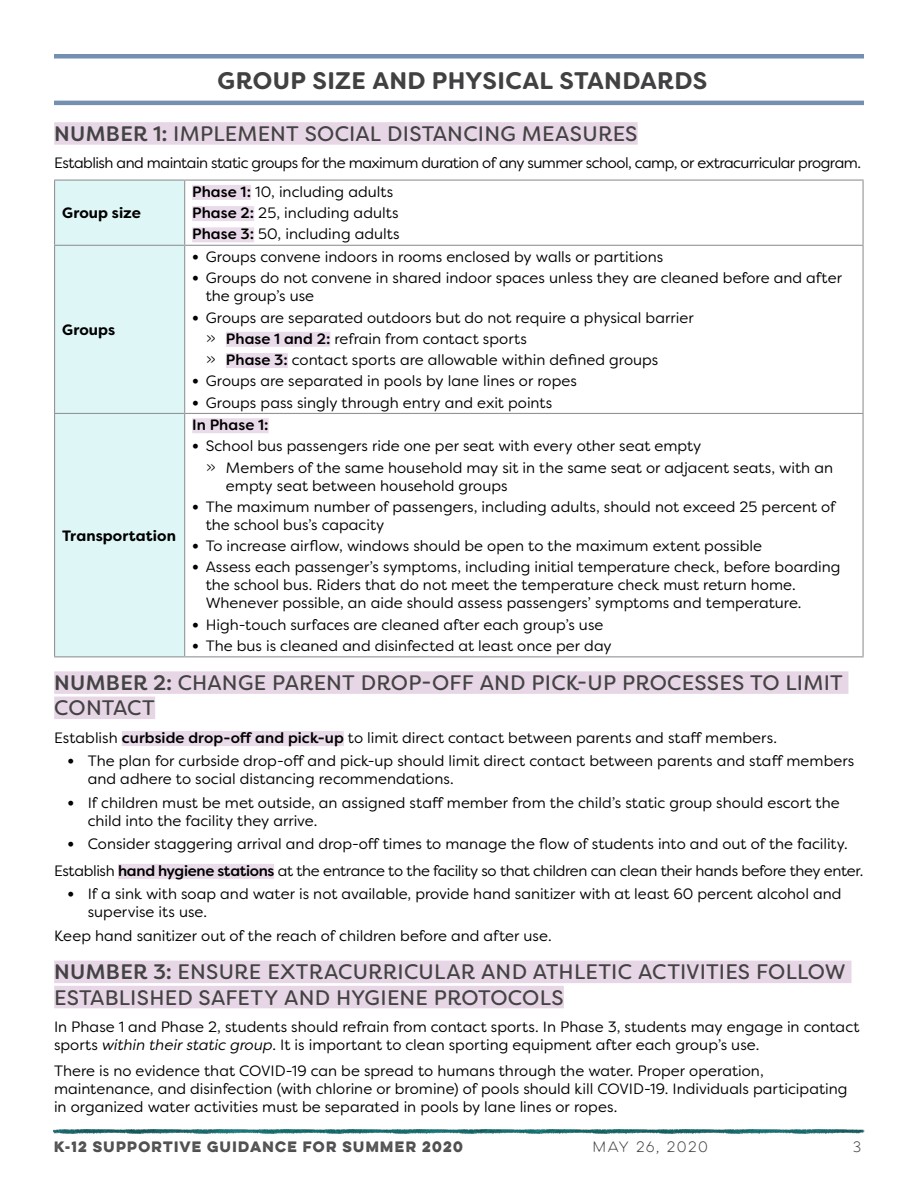
<style>
.page{position:relative;width:918px;height:1188px;background:#fff}
.page>*{position:absolute;margin:0;border:0;box-sizing:border-box;transform-origin:0 0}
.t1{font:700 24px "Filson Soft";letter-spacing:.015em;color:#414042}
.Subhead{font:21px/25.2px "Filson Soft";letter-spacing:.005em;color:#434343}
.Body{font:15px/18px "Filson Soft";color:#000}
.Body-2{font:15px "Filson Soft";letter-spacing:-.025em;color:#000}
.Body-3{font:15px "Filson Soft";letter-spacing:-.035em;color:#000}
.t2{font:700 15px "Filson Soft";letter-spacing:.01em;color:#000}
.t3{font:500 15px "Filson Soft";letter-spacing:.005em;color:#000}
.t4{font:700 13.5px "Lulo One";letter-spacing:-.13em;color:#4d4d4f}
.t5{font:13.5px "Lulo One";letter-spacing:-.1em;color:#414042}
.s1{font-weight:500}
.s2{font-family:"Lulo One";font-weight:700}
.s3{font-family:"Lulo One"}
.s4{font-style:italic}
</style>
<div class="page">
<img style="left:54px;top:1129px;width:810px;height:5px">
<hr style="left:54px;top:54px;width:810px;height:4px;background:#758fb1">
<hr style="left:54px;top:101px;width:810px;height:4px;background:#758fb1">
<div style="left:54px;top:122px;width:584px;height:23px;background:#e7d6e6"></div>
<div style="left:54px;top:671px;width:794px;height:23px;background:#e7d6e6"></div>
<div style="left:54px;top:697px;width:101px;height:22px;background:#e7d6e6"></div>
<div style="left:122px;top:731px;width:222px;height:15px;background:#e9dbe9"></div>
<div style="left:118px;top:864px;width:156px;height:15px;background:#e9dbe9"></div>
<div style="left:54px;top:961px;width:798px;height:22px;background:#e7d6e6"></div>
<div style="left:54px;top:986px;width:510px;height:22px;background:#e7d6e6"></div>
<div style="left:55px;top:181px;width:129px;height:475px;background:#dff6f7"></div>
<hr style="left:54px;top:180px;width:131px;height:1px;background:#939598">
<hr style="left:54px;top:181px;width:1px;height:64px;background:#939598">
<hr style="left:185px;top:180px;width:679px;height:1px;background:#939598">
<hr style="left:184px;top:181px;width:1px;height:64px;background:#939598">
<hr style="left:862px;top:181px;width:2px;height:64px;background:#939598">
<hr style="left:54px;top:245px;width:131px;height:1px;background:#939598">
<hr style="left:54px;top:246px;width:1px;height:167px;background:#939598">
<hr style="left:185px;top:245px;width:679px;height:1px;background:#939598">
<hr style="left:184px;top:246px;width:1px;height:167px;background:#939598">
<hr style="left:862px;top:246px;width:2px;height:167px;background:#939598">
<hr style="left:54px;top:413px;width:131px;height:1px;background:#939598">
<hr style="left:54px;top:414px;width:1px;height:242px;background:#939598">
<hr style="left:185px;top:413px;width:679px;height:1px;background:#939598">
<hr style="left:184px;top:414px;width:1px;height:242px;background:#939598">
<hr style="left:862px;top:414px;width:2px;height:242px;background:#939598">
<hr style="left:54px;top:656px;width:131px;height:1px;background:#939598">
<hr style="left:185px;top:656px;width:679px;height:1px;background:#939598">
<div style="left:192px;top:185px;width:59px;height:15px;background:#e9dbe9"></div>
<div style="left:192px;top:206px;width:62px;height:15px;background:#e9dbe9"></div>
<div style="left:192px;top:227px;width:62px;height:15px;background:#e9dbe9"></div>
<div style="left:226px;top:332px;width:104px;height:15px;background:#e9dbe9"></div>
<div style="left:226px;top:353px;width:62px;height:15px;background:#e9dbe9"></div>
<div style="left:192px;top:418px;width:77px;height:15px;background:#e9dbe9"></div>
<p class="t1" style="left:217px;top:65px;width:491px">GROUP SIZE AND PHYSICAL STANDARDS</p>
<p class="Subhead" style="left:54px;top:121px;width:585px"><span class="s1">NUMBER 1:</span> IMPLEMENT SOCIAL DISTANCING MEASURES</p>
<p class="Body-3" style="left:54px;top:153px;width:809px">Establish and maintain static groups for the maximum duration of any summer school, camp, or extracurricular program.</p>
<p class="t2" style="left:62px;top:203px;width:80px">Group size</p>
<p class="Body" style="left:192px;top:183px;width:203px"><span class="s1">Phase 1:</span> 10, including adults</p>
<p class="Body" style="left:192px;top:204px;width:208px"><span class="s1">Phase 2:</span> 25, including adults</p>
<p class="Body" style="left:192px;top:225px;width:209px"><span class="s1">Phase 3:</span> 50, including adults</p>
<p class="t2" style="left:62px;top:320px;width:55px">Groups</p>
<p class="Body" style="left:192px;top:248px;width:473px"><span class="s2">•</span> Groups convene indoors in rooms enclosed by walls or partitions</p>
<p class="Body" style="left:206px;top:269px;width:638px;text-indent:-14px"><span class="s2">•</span> Groups do not convene in shared indoor spaces unless they are cleaned before and after the group’s use</p>
<p class="Body" style="left:192px;top:308px;width:503px"><span class="s2">•</span> Groups are separated outdoors but do not require a physical barrier</p>
<p class="Body" style="left:206px;top:329px;width:323px"><span class="s3">»</span> <span class="s1">Phase 1 and 2:</span> refrain from contact sports</p>
<p class="Body" style="left:206px;top:351px;width:454px"><span class="s3">»</span> <span class="s1">Phase 3:</span> contact sports are allowable within defined groups</p>
<p class="Body" style="left:192px;top:372px;width:386px"><span class="s2">•</span> Groups are separated in pools by lane lines or ropes</p>
<p class="Body" style="left:192px;top:393px;width:362px"><span class="s2">•</span> Groups pass singly through entry and exit points</p>
<p class="t3" style="left:192px;top:415px;width:78px">In Phase 1:</p>
<p class="Body" style="left:192px;top:437px;width:511px"><span class="s2">•</span> School bus passengers ride one per seat with every other seat empty</p>
<p class="Body" style="left:226px;top:458px;width:609px;text-indent:-20px"><span class="s3">»</span> Members of the same household may sit in the same seat or adjacent seats, with an empty seat between household groups</p>
<p class="Body" style="left:206px;top:498px;width:631px;text-indent:-14px"><span class="s2">•</span> The maximum number of passengers, including adults, should not exceed 25 percent of the school bus’s capacity</p>
<p class="Body" style="left:192px;top:537px;width:571px"><span class="s2">•</span> To increase airflow, windows should be open to the maximum extent possible</p>
<p class="Body" style="left:206px;top:558px;width:636px;text-indent:-14px"><span class="s2">•</span> Assess each passenger’s symptoms, including initial temperature check, before boarding the school bus. Riders that do not meet the temperature check must return home.<br>Whenever possible, an aide should assess passengers’ symptoms and temperature.</p>
<p class="Body" style="left:192px;top:615px;width:413px"><span class="s2">•</span> High-touch surfaces are cleaned after each group’s use</p>
<p class="Body" style="left:192px;top:637px;width:421px"><span class="s2">•</span> The bus is cleaned and disinfected at least once per day</p>
<p class="Subhead" style="left:54px;top:670px;width:790px"><span class="s1">NUMBER 2:</span> CHANGE PARENT DROP-OFF AND PICK-UP PROCESSES TO LIMIT<br>CONTACT</p>
<p class="Body" style="left:54px;top:729px;width:725px">Establish <span class="s1">curbside drop-off and pick-up</span> to limit direct contact between parents and staff members.</p>
<p class="Body" style="left:88px;top:752px;width:768px;text-indent:-20px"><span class="s2">•</span> The plan for curbside drop-off and pick-up should limit direct contact between parents and staff members and adhere to social distancing recommendations.</p>
<p class="Body" style="left:88px;top:794px;width:754px;text-indent:-20px"><span class="s2">•</span> If children must be met outside, an assigned staff member from the child’s static group should escort the child into the facility they arrive.</p>
<p class="Body" style="left:68px;top:835px;width:782px"><span class="s2">•</span> Consider staggering arrival and drop-off times to manage the flow of students into and out of the facility.</p>
<p class="Body-2" style="left:54px;top:861px;width:811px">Establish <span class="s1">hand hygiene stations</span> at the entrance to the facility so that children can clean their hands before they enter.</p>
<p class="Body" style="left:88px;top:885px;width:755px;text-indent:-20px"><span class="s2">•</span> If a sink with soap and water is not available, provide hand sanitizer with at least 60 percent alcohol and supervise its use.</p>
<p class="Body" style="left:54px;top:926px;width:499px">Keep hand sanitizer out of the reach of children before and after use.</p>
<p class="Subhead" style="left:54px;top:959px;width:793px"><span class="s1">NUMBER 3:</span> ENSURE EXTRACURRICULAR AND ATHLETIC ACTIVITIES FOLLOW<br>ESTABLISHED SAFETY AND HYGIENE PROTOCOLS</p>
<p class="Body" style="left:54px;top:1018px;width:807px">In Phase 1 and Phase 2, students should refrain from contact sports. In Phase 3, students may engage in contact sports <span class="s4">within their static group</span>. It is important to clean sporting equipment after each group’s use.</p>
<p class="Body" style="left:54px;top:1062px;width:795px">There is no evidence that COVID-19 can be spread to humans through the water. Proper operation, maintenance, and disinfection (with chlorine or bromine) of pools should kill COVID-19. Individuals participating in organized water activities must be separated in pools by lane lines or ropes.</p>
<p class="t2" style="left:62px;top:526px;width:115px">Transportation</p>
<p class="t4" style="left:54px;top:1137px;width:413px">K-12 SUPPORTIVE GUIDANCE FOR SUMMER 2020</p>
<p class="t5" style="left:592px;top:1138px;width:120px">MAY 26, 2020</p>
<p class="t5" style="left:853px;top:1138px;width:13px">3</p>
</div>
